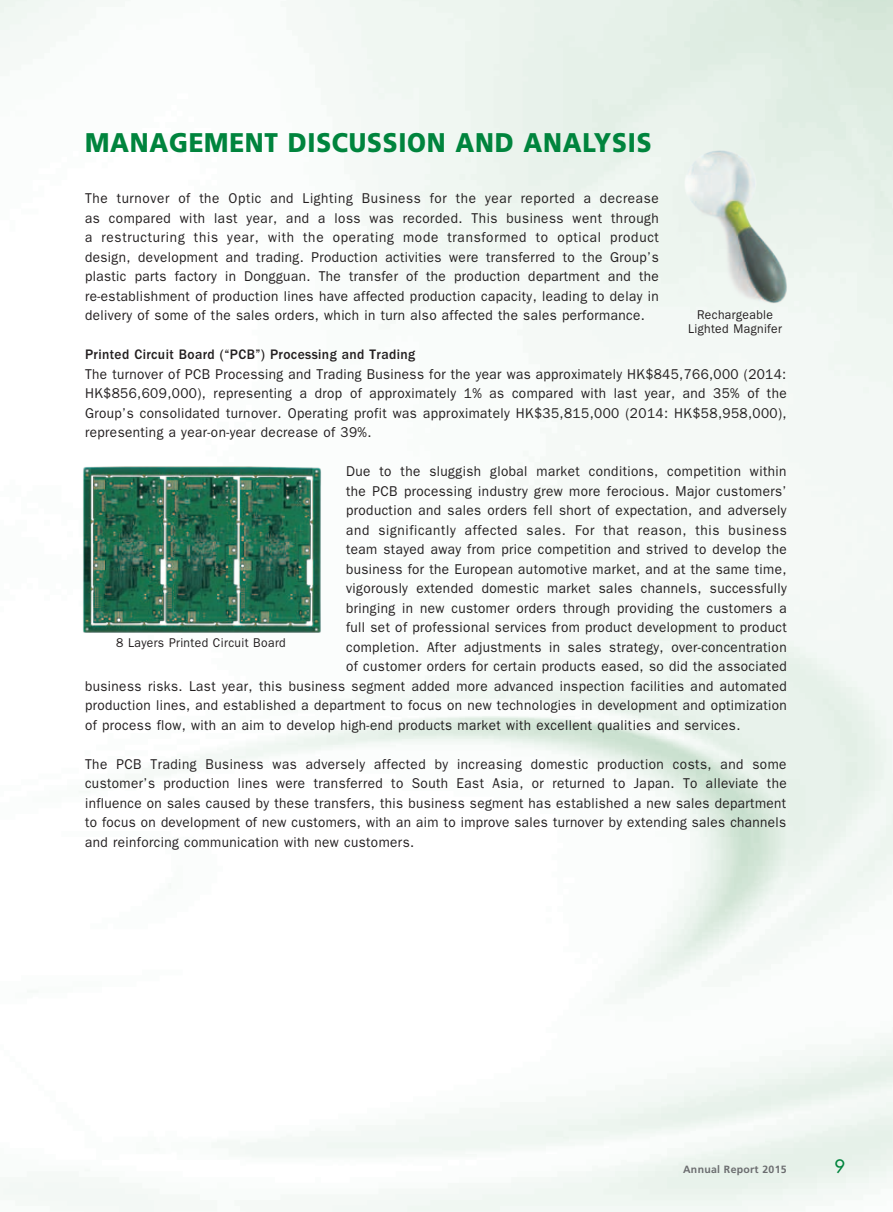
<style>
.page{position:relative;width:893px;height:1212px;background:#fff}
.page>*{position:absolute;margin:0;border:0;box-sizing:border-box;transform-origin:0 0}
.t1{font:900 27px "Frutiger LT Std";letter-spacing:.03em;color:#00843d;scale:.9 1}
.t2{font:500 18px "Futura Std";color:#00843d}
.t3{font:14.25px/19.5px "ITC Franklin Gothic Std";letter-spacing:.03em;color:#231f20;text-align:justify;scale:.95 1}
.t4{font:14.25px "ITC Franklin Gothic Std";letter-spacing:.05em;color:#231f20;scale:.95 1}
.t5{font:500 14.25px "ITC Franklin Gothic Std";letter-spacing:.03em;color:#231f20;scale:.95 1}
.t6{font:12.75px/14.2px "ITC Franklin Gothic Std";letter-spacing:.03em;color:#231f20;text-align:center;scale:.95 1}
.t7{font:700 10.5px "Frutiger LT Std";letter-spacing:.03em;color:#6c6d70}
</style>
<div class="page">
<img style="left:0;top:0;width:1px;height:1212px">
<img style="left:669px;top:142px;width:132px;height:171px">
<img style="left:79px;top:464px;width:246px;height:170px">
<h1 class="t1" style="left:85px;top:126px;width:631px">MANAGEMENT DISCUSSION AND ANALYSIS</h1>
<p class="t3" style="left:85px;top:189px;width:606px">The turnover of the Optic and Lighting Business for the year reported a decrease as compared with last year, and a loss was recorded. This business went through a restructuring this year, with the operating mode transformed to optical product design, development and trading. Production activities were transferred to the Group’s plastic parts factory in Dongguan. The transfer of the production department and the re-establishment of production lines have affected production capacity, leading to delay in delivery of some of the sales orders, which in turn also affected the sales performance.</p>
<p class="t5" style="left:85px;top:346px;width:349px">Printed Circuit Board (“PCB”) Processing and Trading</p>
<p class="t3" style="left:85px;top:364px;width:740px">The turnover of PCB Processing and Trading Business for the year was approximately HK$845,766,000 (2014:<br>HK$856,609,000), representing a drop of approximately 1% as compared with last year, and 35% of the Group’s consolidated turnover. Operating profit was approximately HK$35,815,000 (2014: HK$58,958,000), representing a year-on-year decrease of 39%.</p>
<p class="t3" style="left:346px;top:462px;width:465px">Due to the sluggish global market conditions, competition within</p>
<p class="t3" style="left:346px;top:481px;width:465px">the PCB processing industry grew more ferocious. Major customers’</p>
<p class="t3" style="left:346px;top:501px;width:465px">production and sales orders fell short of expectation, and adversely</p>
<p class="t4" style="left:346px;top:522px;width:465px">and significantly affected sales. For that reason, this business</p>
<p class="t3" style="left:346px;top:540px;width:465px">team stayed away from price competition and strived to develop the</p>
<p class="t3" style="left:346px;top:559px;width:465px">business for the European automotive market, and at the same time,</p>
<p class="t3" style="left:346px;top:579px;width:465px">vigorously extended domestic market sales channels, successfully</p>
<p class="t3" style="left:346px;top:598px;width:465px">bringing in new customer orders through providing the customers a</p>
<p class="t3" style="left:346px;top:618px;width:465px">full set of professional services from product development to product</p>
<p class="t3" style="left:346px;top:637px;width:465px">completion. After adjustments in sales strategy, over-concentration</p>
<p class="t3" style="left:346px;top:657px;width:465px">of customer orders for certain products eased, so did the associated</p>
<p class="t3" style="left:85px;top:676px;width:740px">business risks. Last year, this business segment added more advanced inspection facilities and automated</p>
<p class="t3" style="left:85px;top:696px;width:740px">production lines, and established a department to focus on new technologies in development and optimization</p>
<p class="t3" style="left:85px;top:715px;width:691px">of process flow, with an aim to develop high-end products market with excellent qualities and services.</p>
<p class="t3" style="left:85px;top:754px;width:740px">The PCB Trading Business was adversely affected by increasing domestic production costs, and some customer’s production lines were transferred to South East Asia, or returned to Japan. To alleviate the influence on sales caused by these transfers, this business segment has established a new sales department to focus on development of new customers, with an aim to improve sales turnover by extending sales channels and reinforcing communication with new customers.</p>
<p class="t6" style="left:688px;top:307px;width:100px">Rechargeable<br>Lighted Magnifer</p>
<p class="t6" style="left:116px;top:636px;width:180px">8 Layers Printed Circuit Board</p>
<p class="t7" style="left:683px;top:1163px;width:105px">Annual Report 2015</p>
<p class="t2" style="left:835px;top:1155px;width:12px">9</p>
</div>
